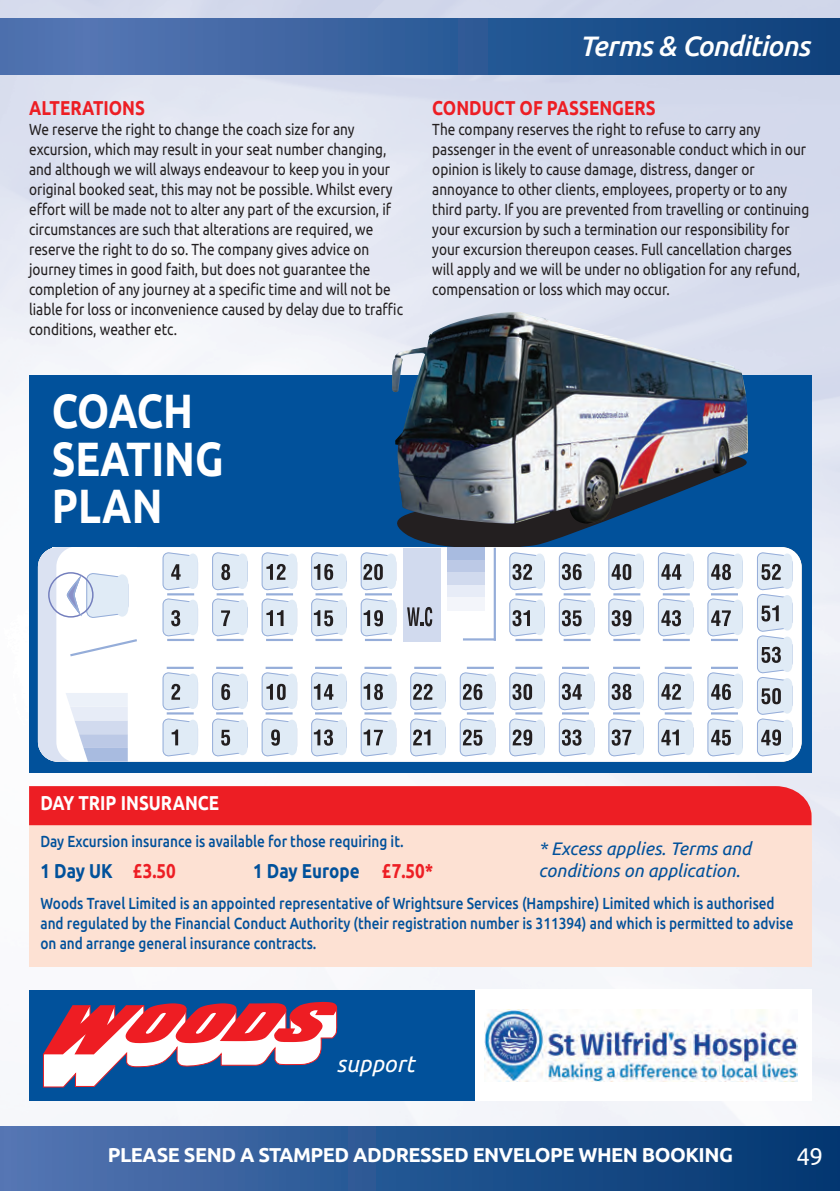
<style>
.page{position:relative;width:840px;height:1191px;background:#fff}
.page>*{position:absolute;margin:0;border:0;box-sizing:border-box;transform-origin:0 0}
.t1{font:700 48px/47.2px "Ubuntu";color:#fff;scale:.85 1}
.t2{font:italic 500 28px "Ubuntu";letter-spacing:-.025em;color:#fff}
.t3{font:24px "Ubuntu";color:#fff}
.t4{font:italic 23px "Ubuntu";color:#fff}
.t5{font:700 20px "Ubuntu";letter-spacing:-.025em;color:#fff}
.t6{font:700 20px "Ubuntu";color:#ed1e24;scale:.85 1}
.t7{font:700 20px "Ubuntu";color:#01519b;scale:.85 1}
.t8{font:700 20px "Ubuntu";color:#fff;scale:.85 1}
.t9{font:italic 18px/21.6px "Ubuntu";color:#01519b}
.t10{font:16px/20px "Ubuntu";color:#231f20;scale:.85 1}
.t11{font:500 16px/20px "Ubuntu";color:#01519b;scale:.85 1}
.s1{color:#ed1e24}
</style>
<div class="page">
<img style="left:0;top:0;width:840px;height:1126px">
<div style="left:0;top:1126px;width:840px;height:65px;background:linear-gradient(to right,#5175b3,#003670)"></div>
<div style="left:0;top:19px;width:840px;height:56px;background:linear-gradient(to right,#5979b7,#09417c)"></div>
<div style="left:29px;top:375px;width:782px;height:397px;background:#01519b"></div>
<img style="left:391px;top:312px;width:357px;height:138px">
<div style="left:38px;top:547px;width:764px;height:215px;background:#fff;border-radius:20px"></div>
<hr style="left:315px;top:667px;width:27px;height:2px;background:#95add9">
<hr style="left:315px;top:712px;width:27px;height:2px;background:#95add9">
<hr style="left:315px;top:593px;width:27px;height:2px;background:#95add9">
<hr style="left:315px;top:639px;width:27px;height:2px;background:#95add9">
<hr style="left:266px;top:667px;width:27px;height:2px;background:#95add9">
<hr style="left:266px;top:712px;width:27px;height:2px;background:#95add9">
<hr style="left:266px;top:593px;width:27px;height:2px;background:#95add9">
<hr style="left:266px;top:639px;width:27px;height:2px;background:#95add9">
<hr style="left:216px;top:667px;width:27px;height:2px;background:#95add9">
<hr style="left:216px;top:712px;width:27px;height:2px;background:#95add9">
<hr style="left:217px;top:593px;width:27px;height:2px;background:#95add9">
<hr style="left:217px;top:639px;width:27px;height:2px;background:#95add9">
<hr style="left:167px;top:667px;width:27px;height:2px;background:#95add9">
<hr style="left:167px;top:712px;width:27px;height:2px;background:#95add9">
<hr style="left:167px;top:593px;width:27px;height:2px;background:#95add9">
<hr style="left:167px;top:639px;width:27px;height:2px;background:#95add9">
<svg style="left:38px;top:547px;width:101px;height:215px"></svg>
<svg style="left:162px;top:552px;width:36px;height:39px"></svg>
<svg style="left:162px;top:598px;width:36px;height:39px"></svg>
<svg style="left:162px;top:672px;width:36px;height:39px"></svg>
<svg style="left:162px;top:718px;width:36px;height:39px"></svg>
<svg style="left:212px;top:552px;width:36px;height:39px"></svg>
<svg style="left:212px;top:598px;width:36px;height:39px"></svg>
<svg style="left:212px;top:672px;width:36px;height:39px"></svg>
<svg style="left:212px;top:718px;width:36px;height:39px"></svg>
<svg style="left:261px;top:552px;width:36px;height:39px"></svg>
<svg style="left:261px;top:598px;width:36px;height:39px"></svg>
<svg style="left:261px;top:672px;width:36px;height:39px"></svg>
<svg style="left:261px;top:718px;width:36px;height:39px"></svg>
<svg style="left:311px;top:552px;width:36px;height:39px"></svg>
<svg style="left:311px;top:598px;width:36px;height:39px"></svg>
<svg style="left:311px;top:672px;width:36px;height:39px"></svg>
<svg style="left:311px;top:718px;width:36px;height:39px"></svg>
<svg style="left:360px;top:450px;width:433px;height:307px"></svg>
<div style="left:29px;top:990px;width:561px;height:110px;background:#01519b"></div>
<svg style="left:43px;top:1002px;width:295px;height:85px"></svg>
<div style="left:475px;top:989px;width:336px;height:112px;background:#fff"></div>
<img style="left:485px;top:1010px;width:312px;height:71px">
<div style="left:29px;top:810px;width:782px;height:157px;background:#fde1d3"></div>
<div style="left:29px;top:786px;width:782px;height:39px;background:#ed1e24"></div>
<p class="t6" style="left:29px;top:96px;width:138px">ALTERATIONS</p>
<p class="t10" style="left:29px;top:119px;width:441px">We reserve the right to change the coach size for any excursion, which may result in your seat number changing, and although we will always endeavour to keep you in your original booked seat, this may not be possible. Whilst every effort will be made not to alter any part of the excursion, if circumstances are such that alterations are required, we reserve the right to do so. The company gives advice on journey times in good faith, but does not guarantee the completion of any journey at a specific time and will not be liable for loss or inconvenience caused by delay due to traffic conditions, weather etc.</p>
<h1 class="t1" style="left:52px;top:387px;width:204px">COACH<br>SEATING<br>PLAN</h1>
<h2 class="t2" style="left:579px;top:29px;width:232px">Terms &amp; Conditions</h2>
<p class="t6" style="left:432px;top:96px;width:264px">CONDUCT OF PASSENGERS</p>
<p class="t10" style="left:432px;top:119px;width:445px">The company reserves the right to refuse to carry any passenger in the event of unreasonable conduct which in our opinion is likely to cause damage, distress, danger or annoyance to other clients, employees, property or to any third party. If you are prevented from travelling or continuing your excursion by such a termination our responsibility for your excursion thereupon ceases. Full cancellation charges will apply and we will be under no obligation for any refund, compensation or loss which may occur.</p>
<p class="t8" style="left:40px;top:790px;width:212px">DAY TRIP INSURANCE</p>
<p class="t11" style="left:40px;top:830px;width:429px">Day Excursion insurance is available for those requiring it.</p>
<p class="t7" style="left:40px;top:859px;width:161px">1 Day UK <span class="s1">£3.50</span></p>
<p class="t7" style="left:253px;top:859px;width:214px">1 Day Europe <span class="s1">£7.50*</span></p>
<p class="t11" style="left:40px;top:893px;width:887px">Woods Travel Limited is an appointed representative of Wrightsure Services (Hampshire) Limited which is authorised and regulated by the Financial Conduct Authority (their registration number is 311394) and which is permitted to advise on and arrange general insurance contracts.</p>
<p class="t9" style="left:538px;top:837px;width:214px">* Excess applies. Terms and conditions on application.</p>
<h3 class="t4" style="left:337px;top:1049px;width:79px">support</h3>
<p class="t5" style="left:108px;top:1142px;width:627px">PLEASE SEND A STAMPED ADDRESSED ENVELOPE WHEN BOOKING</p>
<h3 class="t3" style="left:796px;top:1141px;width:28px">49</h3>
</div>
